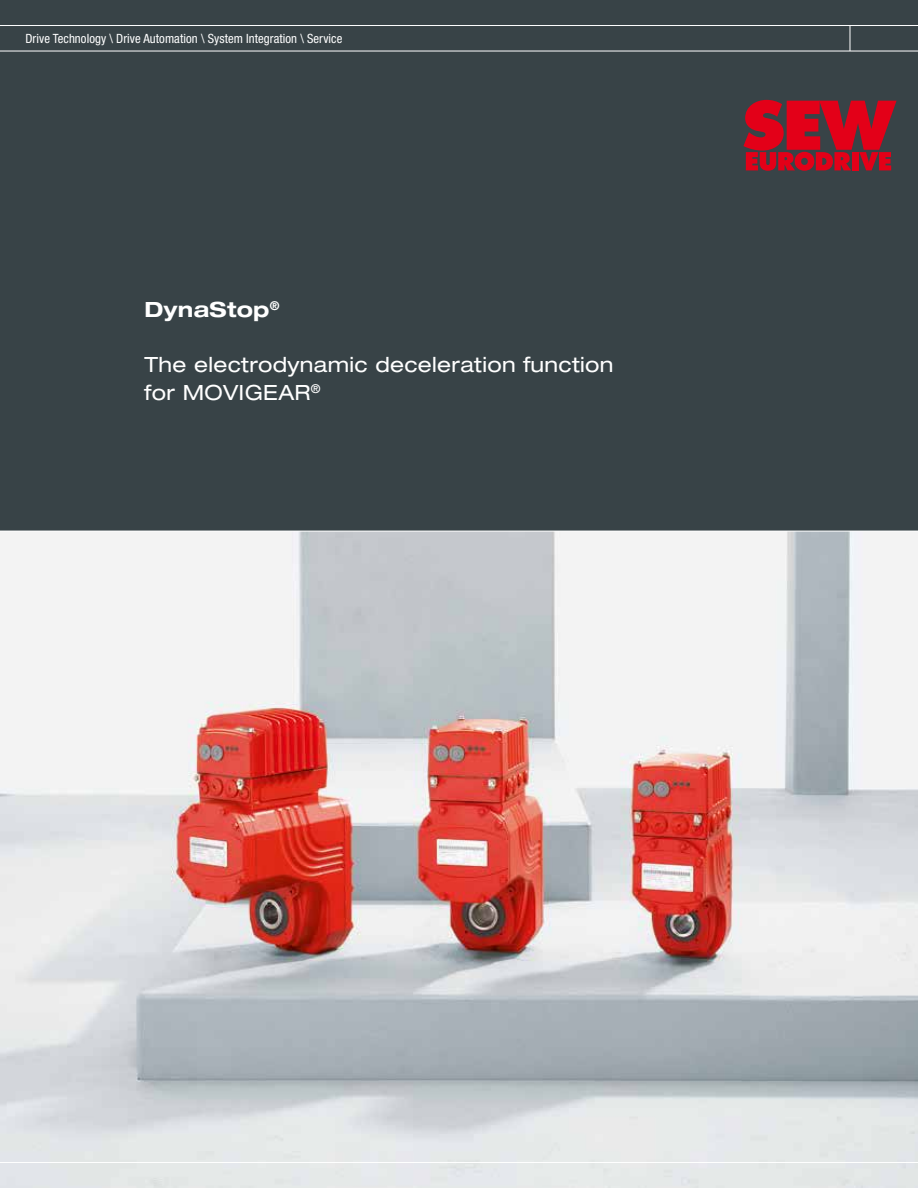
<style>
.page{position:relative;width:918px;height:1188px;background:#fff}
.page>*{position:absolute;margin:0;border:0;box-sizing:border-box;transform-origin:0 0}
.t1{font:expanded 21px/27.6px "Helvetica Neue LT Pro";letter-spacing:.015em;color:#fff}
.t2{font:700 expanded 21px "Helvetica Neue LT Pro";letter-spacing:.015em;color:#fff}
.t3{font:condensed 12.75px "Helvetica Neue LT Pro";letter-spacing:.005em;color:#fff}
</style>
<div class="page">
<div style="left:0;top:0;width:918px;height:531px;background:#384347"></div>
<hr style="left:0;top:25px;width:918px;height:1px;background:#fff">
<svg style="left:850px;top:26px;width:1px;height:25px"></svg>
<hr style="left:0;top:51px;width:918px;height:1px;background:#fff">
<img style="left:0;top:532px;width:918px;height:656px">
<svg style="left:743px;top:100px;width:154px;height:71px"></svg>
<hr style="left:0;top:1162px;width:918px;height:1px;background:#fff">
<p class="t3" style="left:26px;top:31px;width:318px">Drive Technology \ Drive Automation \ System Integration \ Service</p>
<h1 class="t2" style="left:145px;top:295px;width:137px">DynaStop<sup>®</sup></h1>
<h1 class="t1" style="left:145px;top:350px;width:470px">The electrodynamic deceleration function for MOVIGEAR<sup>®</sup></h1>
</div>
